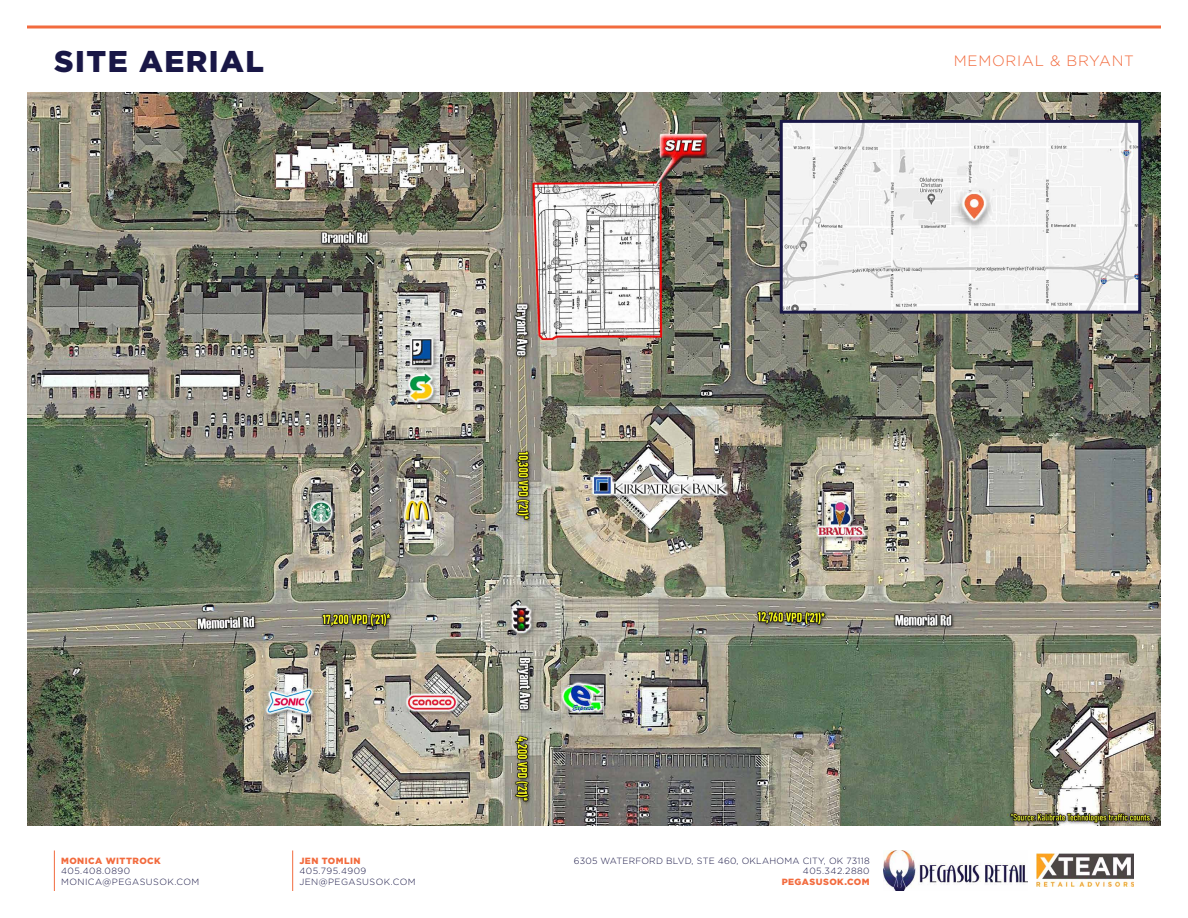
<style>
.page{position:relative;width:1188px;height:918px;background:#fff}
.page>*{position:absolute;margin:0;border:0;box-sizing:border-box;transform-origin:0 0}
.t1{font:900 30px "Gotham";letter-spacing:.05em;color:#191746}
.t2{font:300 15px "Gotham";letter-spacing:.05em;color:#f26b3e}
.t3{font:300 9px/10.8px "Gotham";letter-spacing:.045em;color:#191746}
.t4{font:300 9px/10.8px "Gotham";letter-spacing:.025em;color:#191746;text-align:right}
.t5{font:900 9px "Gotham";letter-spacing:.05em;color:#f26b3e}
</style>
<div class="page">
<img style="left:883px;top:851px;width:144px;height:40px">
<hr style="left:27px;top:26px;width:1134px;height:2px;background:#f26b3e">
<img style="left:1037px;top:854px;width:97px;height:33px">
<hr style="left:54px;top:850px;width:1px;height:41px;background:#f26b3e">
<hr style="left:292px;top:850px;width:1px;height:41px;background:#f26b3e">
<img style="left:27px;top:92px;width:1134px;height:734px">
<img style="left:784px;top:124px;width:353px;height:186px">
<div style="left:780px;top:120px;width:361px;height:194px;border:3px solid #191746"></div>
<h1 class="t1" style="left:54px;top:40px;width:212px">SITE AERIAL</h1>
<h2 class="t2" style="left:954px;top:51px;width:182px">MEMORIAL &amp; BRYANT</h2>
<p class="t5" style="left:61px;top:854px;width:101px">MONICA WITTROCK</p>
<p class="t3" style="left:61px;top:866px;width:140px">405.408.0890<br>MONICA@PEGASUSOK.COM</p>
<p class="t5" style="left:299px;top:854px;width:63px">JEN TOMLIN</p>
<p class="t3" style="left:299px;top:866px;width:118px">405.795.4909<br>JEN@PEGASUSOK.COM</p>
<p class="t4" style="left:574px;top:855px;width:297px">6305 WATERFORD BLVD, STE 460, OKLAHOMA CITY, OK 73118<br>405.342.2880</p>
<p class="t5" style="left:782px;top:876px;width:89px">PEGASUSOK.COM</p>
</div>
